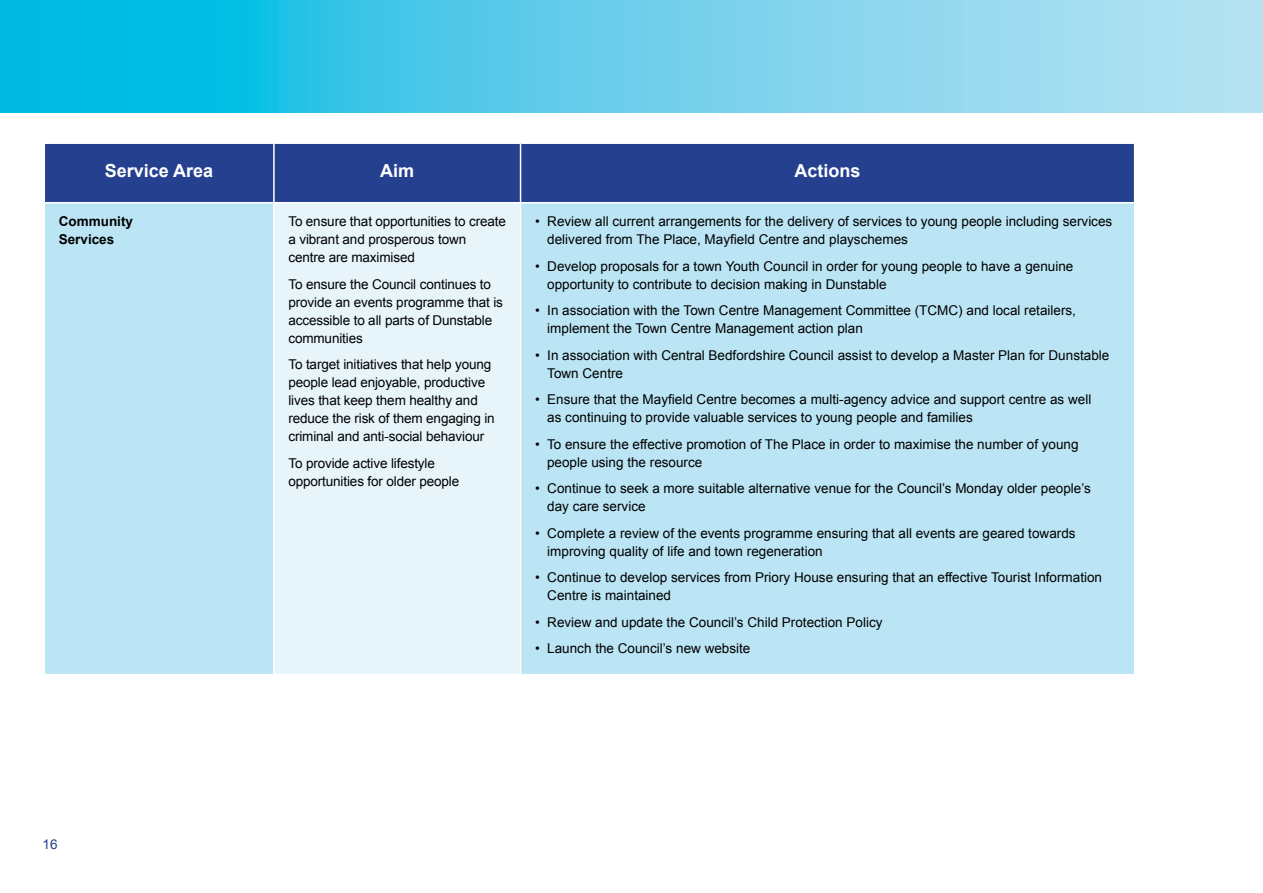
<style>
.page{position:relative;width:1263px;height:893px;background:#fff}
.page>*{position:absolute;margin:0;border:0;box-sizing:border-box;transform-origin:0 0}
.t1{font:700 18px "Arial";color:#fff}
.t2{font:13.5px/18px "Arial";color:#000}
.t3{font:700 13.5px/18px "Arial";color:#000}
.t4{font:13.5px "Arial";color:#25408f}
</style>
<div class="page">
<svg style="left:0;top:0;width:1263px;height:113px;background:#5fcdea"></svg>
<div style="left:45px;top:144px;width:1089px;height:58px;background:#25408f"></div>
<div style="left:45px;top:203px;width:1089px;height:471px;background:#bbe5f4"></div>
<div style="left:274px;top:203px;width:246px;height:472px;background:#e7f5fa"></div>
<hr style="left:273px;top:144px;width:2px;height:58px;background:#fff">
<hr style="left:520px;top:144px;width:1px;height:58px;background:#fff">
<hr style="left:273px;top:203px;width:2px;height:471px;background:#fff">
<hr style="left:520px;top:203px;width:1px;height:471px;background:#fff">
<hr style="left:274px;top:674px;width:246px;height:1px;background:#fff">
<h1 class="t1" style="left:105px;top:159px;width:110px">Service Area</h1>
<h1 class="t1" style="left:380px;top:159px;width:36px">Aim</h1>
<h1 class="t1" style="left:795px;top:159px;width:68px">Actions</h1>
<p class="t3" style="left:59px;top:213px;width:76px">Community<br>Services</p>
<p class="t2" style="left:288px;top:212px;width:219px">To ensure that opportunities to create a vibrant and prosperous town centre are maximised</p>
<p class="t2" style="left:288px;top:275px;width:216px">To ensure the Council continues to provide an events programme that is accessible to all parts of Dunstable communities</p>
<p class="t2" style="left:288px;top:355px;width:208px">To target initiatives that help young people lead enjoyable, productive lives that keep them healthy and reduce the risk of them engaging in criminal and anti-social behaviour</p>
<p class="t2" style="left:288px;top:454px;width:172px">To provide active lifestyle opportunities for older people</p>
<p class="t2" style="left:547px;top:212px;width:566px;text-indent:-12px">• Review all current arrangements for the delivery of services to young people including services delivered from The Place, Mayfield Centre and playschemes</p>
<p class="t2" style="left:547px;top:257px;width:528px;text-indent:-12px">• Develop proposals for a town Youth Council in order for young people to have a genuine opportunity to contribute to decision making in Dunstable</p>
<p class="t2" style="left:547px;top:301px;width:530px;text-indent:-12px">• In association with the Town Centre Management Committee (TCMC) and local retailers, implement the Town Centre Management action plan</p>
<p class="t2" style="left:547px;top:346px;width:563px;text-indent:-12px">• In association with Central Bedfordshire Council assist to develop a Master Plan for Dunstable<br>Town Centre</p>
<p class="t2" style="left:547px;top:390px;width:545px;text-indent:-12px">• Ensure that the Mayfield Centre becomes a multi-agency advice and support centre as well as continuing to provide valuable services to young people and families</p>
<p class="t2" style="left:547px;top:435px;width:533px;text-indent:-12px">• To ensure the effective promotion of The Place in order to maximise the number of young people using the resource</p>
<p class="t2" style="left:547px;top:479px;width:545px;text-indent:-12px">• Continue to seek a more suitable alternative venue for the Council’s Monday older people’s day care service</p>
<p class="t2" style="left:547px;top:524px;width:530px;text-indent:-12px">• Complete a review of the events programme ensuring that all events are geared towards improving quality of life and town regeneration</p>
<p class="t2" style="left:547px;top:568px;width:556px;text-indent:-12px">• Continue to develop services from Priory House ensuring that an effective Tourist Information<br>Centre is maintained</p>
<p class="t2" style="left:535px;top:613px;width:349px">• Review and update the Council’s Child Protection Policy</p>
<p class="t2" style="left:535px;top:639px;width:217px">• Launch the Council’s new website</p>
<p class="t4" style="left:43px;top:836px;width:17px">16</p>
</div>
